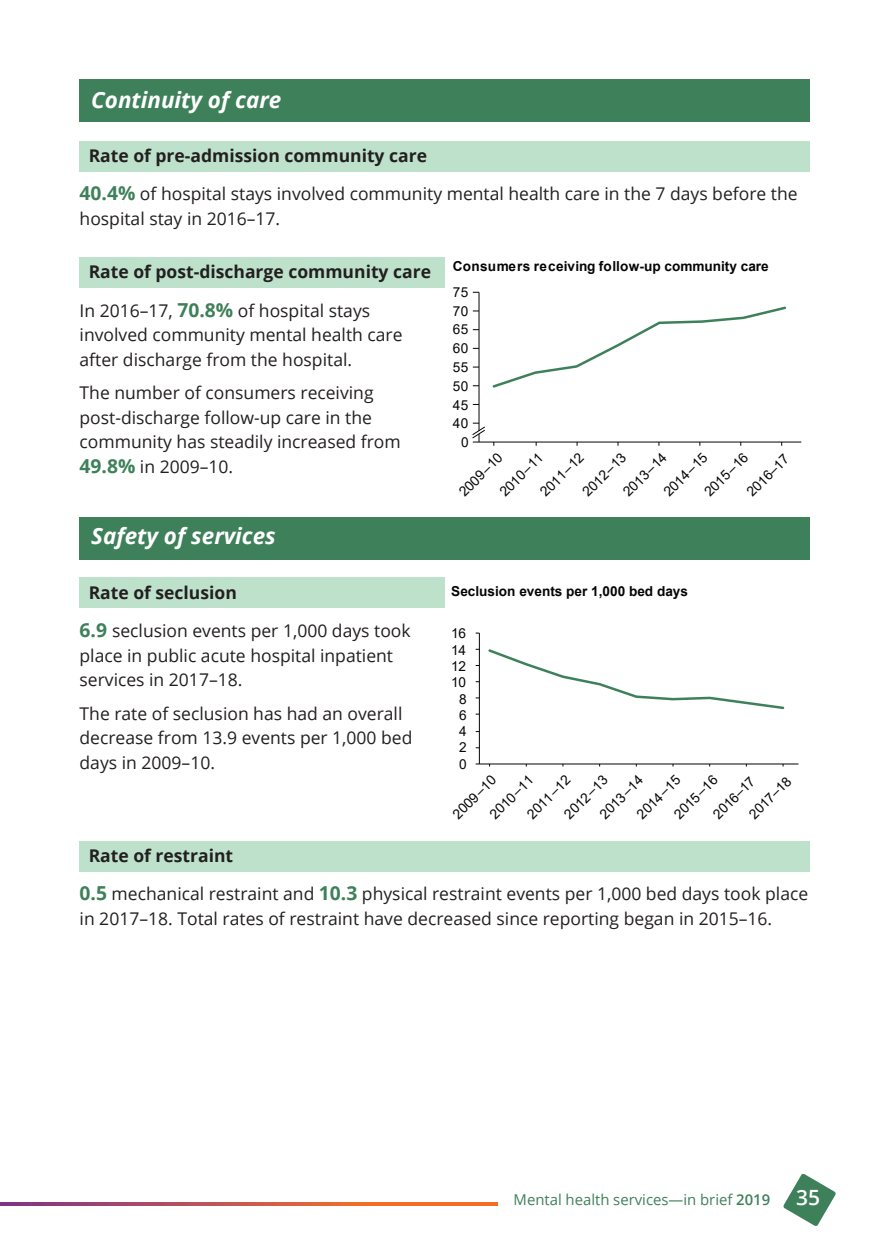
<style>
.page{position:relative;width:874px;height:1241px;background:#fff}
.page>*{position:absolute;margin:0;border:0;box-sizing:border-box;transform-origin:0 0}
.H1_-_KPI{font:italic 700 22.4px "Open Sans";color:#fff}
.Body{font:17.5px/24.5px "Open Sans";color:#231f20}
.Body-2{font:700 17.5px "Open Sans";color:#231f20}
.t1{font:14.88px "Open Sans";color:#3e805a}
.t2{font:13.65px "Arial";letter-spacing:.025em;color:#050504}
.t3{font:700 13.65px "Arial";color:#050504}
.s1{font-weight:700;font-size:19.25px;color:#3e805a}
.s2{font-weight:600}
.s3{font-weight:600;font-size:21px;color:#fff}
</style>
<div class="page">
<svg style="left:783px;top:1174px;width:53px;height:52px"></svg>
<svg style="left:0;top:1202px;width:497px;height:2px"></svg>
<div style="left:79px;top:840px;width:730px;height:31px;background:#bde1ca"></div>
<div style="left:79px;top:577px;width:365px;height:31px;background:#bde1ca"></div>
<div style="left:79px;top:517px;width:730px;height:42px;background:#3e805a"></div>
<div style="left:79px;top:257px;width:365px;height:30px;background:#bde1ca"></div>
<div style="left:79px;top:141px;width:730px;height:31px;background:#bde1ca"></div>
<div style="left:79px;top:79px;width:730px;height:43px;background:#3e805a"></div>
<hr style="left:478px;top:292px;width:1px;height:139px;background:#050504">
<hr style="left:472px;top:441px;width:328px;height:1px;background:#050504">
<svg style="left:492px;top:306px;width:295px;height:82px"></svg>
<svg style="left:472px;top:422px;width:13px;height:20px"></svg>
<hr style="left:478px;top:633px;width:1px;height:130px;background:#050504">
<hr style="left:479px;top:763px;width:319px;height:1px;background:#050504">
<svg style="left:488px;top:649px;width:297px;height:61px"></svg>
<p class="H1_-_KPI" style="left:91px;top:84px;width:191px">Continuity of care</p>
<p class="Body-2" style="left:89px;top:143px;width:340px">Rate of pre-admission community care</p>
<p class="Body" style="left:79px;top:181px;width:719px"><span class="s1">40.4%</span> of hospital stays involved community mental health care in the 7 days before the hospital stay in 2016–17.</p>
<p class="Body-2" style="left:89px;top:259px;width:343px">Rate of post-discharge community care</p>
<p class="Body" style="left:79px;top:297px;width:324px">In 2016–17, <span class="s1">70.8%</span> of hospital stays involved community mental health care after discharge from the hospital.</p>
<p class="Body" style="left:79px;top:380px;width:322px">The number of consumers receiving post-discharge follow-up care in the community has steadily increased from<br><span class="s1">49.8%</span> in 2009–10.</p>
<p class="t3" style="left:452px;top:256px;width:317px">Consumers receiving follow-up community care</p>
<p class="t2" style="left:452px;top:283px;width:17px">75</p>
<p class="t2" style="left:452px;top:301px;width:17px">70</p>
<p class="t2" style="left:452px;top:320px;width:17px">65</p>
<p class="t2" style="left:452px;top:339px;width:17px">60</p>
<p class="t2" style="left:452px;top:358px;width:17px">55</p>
<p class="t2" style="left:452px;top:376px;width:17px">50</p>
<p class="t2" style="left:452px;top:395px;width:17px">45</p>
<p class="t2" style="left:452px;top:414px;width:17px">40</p>
<p class="t2" style="left:461px;top:433px;width:9px">0</p>
<p class="t2" style="left:454px;top:487px;width:56px;rotate:-45deg">2009–10</p>
<p class="t2" style="left:578px;top:487px;width:56px;rotate:-45deg">2012–13</p>
<p class="t2" style="left:699px;top:487px;width:56px;rotate:-45deg">2015–16</p>
<p class="t2" style="left:535px;top:487px;width:56px;rotate:-45deg">2011–12</p>
<p class="t2" style="left:618px;top:487px;width:56px;rotate:-45deg">2013–14</p>
<p class="t2" style="left:659px;top:487px;width:56px;rotate:-45deg">2014–15</p>
<p class="t2" style="left:495px;top:487px;width:56px;rotate:-45deg">2010–11</p>
<p class="t2" style="left:742px;top:487px;width:54px;rotate:-45deg">2016–17</p>
<p class="H1_-_KPI" style="left:91px;top:520px;width:186px">Safety of services</p>
<p class="Body-2" style="left:89px;top:580px;width:149px">Rate of seclusion</p>
<p class="Body" style="left:79px;top:618px;width:332px"><span class="s1">6.9</span> seclusion events per 1,000 days took place in public acute hospital inpatient services in 2017–18.</p>
<p class="Body" style="left:79px;top:700px;width:334px">The rate of seclusion has had an overall decrease from 13.9 events per 1,000 bed days in 2009–10.</p>
<p class="t3" style="left:451px;top:581px;width:238px">Seclusion events per 1,000 bed days</p>
<p class="t2" style="left:451px;top:624px;width:17px">16</p>
<p class="t2" style="left:451px;top:640px;width:17px">14</p>
<p class="t2" style="left:451px;top:656px;width:17px">12</p>
<p class="t2" style="left:451px;top:673px;width:17px">10</p>
<p class="t2" style="left:459px;top:689px;width:9px">8</p>
<p class="t2" style="left:459px;top:705px;width:9px">6</p>
<p class="t2" style="left:459px;top:721px;width:9px">4</p>
<p class="t2" style="left:459px;top:738px;width:9px">2</p>
<p class="t2" style="left:459px;top:754px;width:9px">0</p>
<p class="t2" style="left:448px;top:809px;width:56px;rotate:-45deg">2009–10</p>
<p class="t2" style="left:708px;top:809px;width:54px;rotate:-45deg">2016–17</p>
<p class="t2" style="left:559px;top:809px;width:56px;rotate:-45deg">2012–13</p>
<p class="t2" style="left:669px;top:809px;width:56px;rotate:-45deg">2015–16</p>
<p class="t2" style="left:522px;top:809px;width:56px;rotate:-45deg">2011–12</p>
<p class="t2" style="left:595px;top:809px;width:56px;rotate:-45deg">2013–14</p>
<p class="t2" style="left:632px;top:809px;width:56px;rotate:-45deg">2014–15</p>
<p class="t2" style="left:485px;top:809px;width:56px;rotate:-45deg">2010–11</p>
<p class="t2" style="left:744px;top:809px;width:54px;rotate:-45deg">2017–18</p>
<p class="Body-2" style="left:89px;top:842px;width:146px">Rate of restraint</p>
<p class="Body" style="left:79px;top:880px;width:729px"><span class="s1">0.5</span> mechanical restraint and <span class="s1">10.3</span> physical restraint events per 1,000 bed days took place in 2017–18. Total rates of restraint have decreased since reporting began in 2015–16.</p>
<p class="t1" style="left:513px;top:1189px;width:308px">Mental health services—in brief <span class="s2">2019</span> <span class="s3">35</span></p>
</div>
